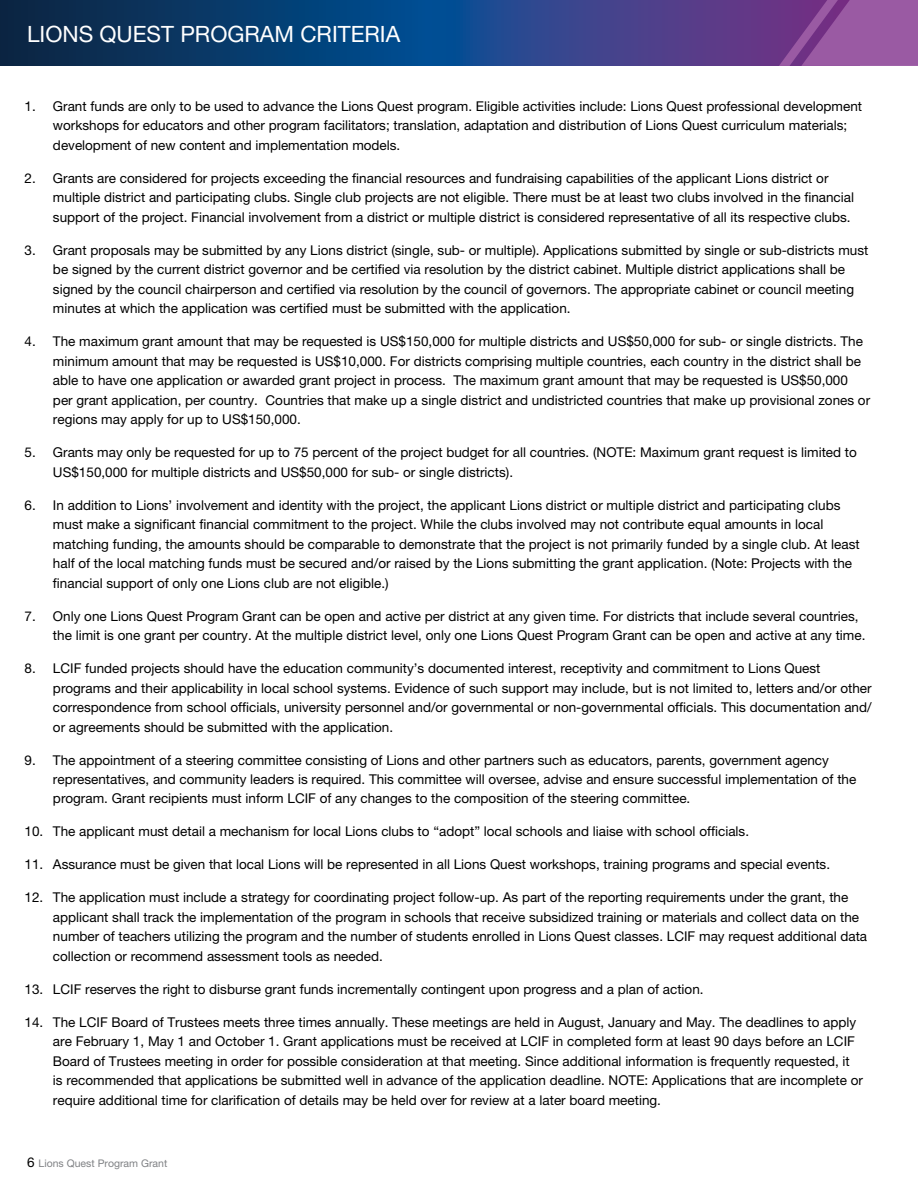
<style>
.page{position:relative;width:918px;height:1188px;background:#fff}
.page>*{position:absolute;margin:0;border:0;box-sizing:border-box;transform-origin:0 0}
.t1{font:22.5px "Helvetica Neue LT Std";color:#fff}
.t2{font:13.5px/19.5px "Helvetica Neue LT Std";color:#000}
.t3{font:10.5px "Helvetica Neue LT Std";color:#808285}
.s1{font-size:13.5px;color:#000}
</style>
<div class="page">
<svg style="left:0;top:0;width:779px;height:66px;background:#1f3d79"></svg>
<svg style="left:779px;top:0;width:139px;height:66px;background:#8e4f9a"></svg>
<h1 class="t1" style="left:27px;top:21px;width:375px">LIONS QUEST PROGRAM CRITERIA</h1>
<p class="t2" style="left:53px;top:96px;width:811px;text-indent:-28px">1. Grant funds are only to be used to advance the Lions Quest program. Eligible activities include: Lions Quest professional development workshops for educators and other program facilitators; translation, adaptation and distribution of Lions Quest curriculum materials; development of new content and implementation models.</p>
<p class="t2" style="left:53px;top:168px;width:803px;text-indent:-28px">2. Grants are considered for projects exceeding the financial resources and fundraising capabilities of the applicant Lions district or multiple district and participating clubs. Single club projects are not eligible. There must be at least two clubs involved in the financial support of the project. Financial involvement from a district or multiple district is considered representative of all its respective clubs.</p>
<p class="t2" style="left:53px;top:240px;width:817px;text-indent:-28px">3. Grant proposals may be submitted by any Lions district (single, sub- or multiple). Applications submitted by single or sub-districts must be signed by the current district governor and be certified via resolution by the district cabinet. Multiple district applications shall be signed by the council chairperson and certified via resolution by the council of governors. The appropriate cabinet or council meeting minutes at which the application was certified must be submitted with the application.</p>
<p class="t2" style="left:53px;top:331px;width:819px;text-indent:-28px">4. The maximum grant amount that may be requested is US$150,000 for multiple districts and US$50,000 for sub- or single districts. The minimum amount that may be requested is US$10,000. For districts comprising multiple countries, each country in the district shall be able to have one application or awarded grant project in process. The maximum grant amount that may be requested is US$50,000 per grant application, per country. Countries that make up a single district and undistricted countries that make up provisional zones or regions may apply for up to US$150,000.</p>
<p class="t2" style="left:53px;top:442px;width:805px;text-indent:-28px">5. Grants may only be requested for up to 75 percent of the project budget for all countries. (NOTE: Maximum grant request is limited to<br>US$150,000 for multiple districts and US$50,000 for sub- or single districts).</p>
<p class="t2" style="left:53px;top:495px;width:808px;text-indent:-28px">6. In addition to Lions’ involvement and identity with the project, the applicant Lions district or multiple district and participating clubs must make a significant financial commitment to the project. While the clubs involved may not contribute equal amounts in local matching funding, the amounts should be comparable to demonstrate that the project is not primarily funded by a single club. At least half of the local matching funds must be secured and/or raised by the Lions submitting the grant application. (Note: Projects with the financial support of only one Lions club are not eligible.)</p>
<p class="t2" style="left:53px;top:606px;width:814px;text-indent:-28px">7. Only one Lions Quest Program Grant can be open and active per district at any given time. For districts that include several countries, the limit is one grant per country. At the multiple district level, only one Lions Quest Program Grant can be open and active at any time.</p>
<p class="t2" style="left:53px;top:658px;width:820px;text-indent:-28px">8. LCIF funded projects should have the education community’s documented interest, receptivity and commitment to Lions Quest programs and their applicability in local school systems. Evidence of such support may include, but is not limited to, letters and/or other correspondence from school officials, university personnel and/or governmental or non-governmental officials. This documentation and/ or agreements should be submitted with the application.</p>
<p class="t2" style="left:53px;top:750px;width:805px;text-indent:-28px">9. The appointment of a steering committee consisting of Lions and other partners such as educators, parents, government agency representatives, and community leaders is required. This committee will oversee, advise and ensure successful implementation of the program. Grant recipients must inform LCIF of any changes to the composition of the steering committee.</p>
<p class="t2" style="left:24px;top:822px;width:726px">10. The applicant must detail a mechanism for local Lions clubs to “adopt” local schools and liaise with school officials.</p>
<p class="t2" style="left:24px;top:855px;width:807px">11. Assurance must be given that local Lions will be represented in all Lions Quest workshops, training programs and special events.</p>
<p class="t2" style="left:53px;top:888px;width:816px;text-indent:-28px">12. The application must include a strategy for coordinating project follow-up. As part of the reporting requirements under the grant, the applicant shall track the implementation of the program in schools that receive subsidized training or materials and collect data on the number of teachers utilizing the program and the number of students enrolled in Lions Quest classes. LCIF may request additional data collection or recommend assessment tools as needed.</p>
<p class="t2" style="left:24px;top:979px;width:681px">13. LCIF reserves the right to disburse grant funds incrementally contingent upon progress and a plan of action.</p>
<p class="t2" style="left:53px;top:1012px;width:811px;text-indent:-28px">14. The LCIF Board of Trustees meets three times annually. These meetings are held in August, January and May. The deadlines to apply are February 1, May 1 and October 1. Grant applications must be received at LCIF in completed form at least 90 days before an LCIF Board of Trustees meeting in order for possible consideration at that meeting. Since additional information is frequently requested, it is recommended that applications be submitted well in advance of the application deadline. NOTE: Applications that are incomplete or require additional time for clarification of details may be held over for review at a later board meeting.</p>
<p class="t3" style="left:27px;top:1157px;width:142px"><span class="s1">6</span> Lions Quest Program Grant</p>
</div>
